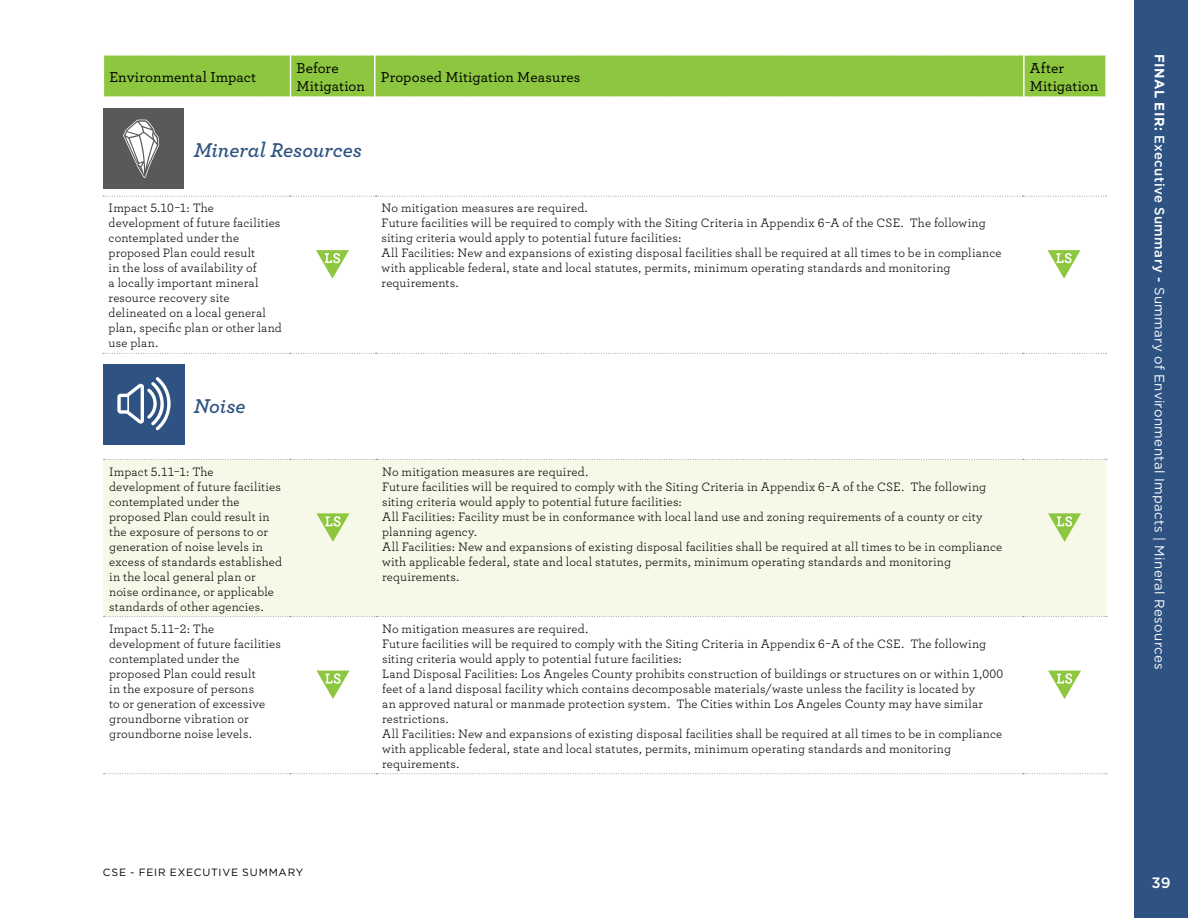
<style>
.page{position:relative;width:1188px;height:918px;background:#fff}
.page>*{position:absolute;margin:0;border:0;box-sizing:border-box;transform-origin:0 0}
.Foldout_Flap_Title_P{font:italic 600 21px "Archer";letter-spacing:-.005em;color:#2e5281}
.Cell_Heads{font:500 15px/18px "Archer";letter-spacing:.005em;color:#000}
.t1{font:500 15px "Gotham";color:#fff}
.t2{font:13.5px "Gotham";letter-spacing:.03em;color:#fff}
.Cell_content{font:12.75px/15px "Archer";letter-spacing:.015em;color:#000}
.t3{font:10.5px "Gotham";letter-spacing:.075em;color:#000}
.s1{font-weight:700}
.s2{font-weight:500}
</style>
<div class="page">
<svg style="left:103px;top:196px;width:1003px;height:1px"></svg>
<svg style="left:103px;top:353px;width:1003px;height:1px"></svg>
<svg style="left:316px;top:250px;width:33px;height:29px"></svg>
<svg style="left:1048px;top:250px;width:33px;height:29px"></svg>
<div style="left:103px;top:55px;width:1003px;height:42px;background:#8dc63f"></div>
<hr style="left:103px;top:55px;width:1px;height:41px;background:#fff">
<hr style="left:1105px;top:55px;width:2px;height:41px;background:#fff">
<div style="left:103px;top:108px;width:81px;height:81px;background:#58595b"></div>
<svg style="left:123px;top:120px;width:36px;height:58px"></svg>
<div style="left:103px;top:364px;width:81px;height:82px;background:#2e5281"></div>
<svg style="left:117px;top:377px;width:54px;height:54px"></svg>
<div style="left:103px;top:459px;width:1003px;height:158px;background:#f6f9e8"></div>
<svg style="left:104px;top:459px;width:1003px;height:1px"></svg>
<svg style="left:104px;top:773px;width:1003px;height:1px"></svg>
<svg style="left:104px;top:616px;width:1003px;height:1px"></svg>
<svg style="left:316px;top:513px;width:33px;height:29px"></svg>
<svg style="left:1048px;top:513px;width:33px;height:29px"></svg>
<svg style="left:316px;top:671px;width:33px;height:28px"></svg>
<svg style="left:1048px;top:671px;width:33px;height:28px"></svg>
<div style="left:1134px;top:0;width:54px;height:918px;background:#2e5281"></div>
<p class="Cell_Heads" style="left:109px;top:67px;width:148px">Environmental Impact</p>
<p class="Cell_Heads" style="left:297px;top:58px;width:70px">Before<br>Mitigation</p>
<p class="Cell_Heads" style="left:381px;top:67px;width:201px">Proposed Mitigation Measures</p>
<p class="Cell_Heads" style="left:1030px;top:58px;width:70px">After<br>Mitigation</p>
<p class="Foldout_Flap_Title_P" style="left:194px;top:134px;width:170px">Mineral Resources</p>
<p class="Cell_content" style="left:109px;top:200px;width:175px">Impact 5.10-1: The development of future facilities contemplated under the proposed Plan could result<br>in the loss of availability of<br>a locally important mineral resource recovery site delineated on a local general plan, specific plan or other land use plan.</p>
<p class="Cell_content" style="left:382px;top:200px;width:208px">No mitigation measures are required.</p>
<p class="Cell_content" style="left:382px;top:215px;width:606px">Future facilities will be required to comply with the Siting Criteria in Appendix 6-A of the CSE. The following siting criteria would apply to potential future facilities:</p>
<p class="Cell_content" style="left:382px;top:245px;width:621px">All Facilities: New and expansions of existing disposal facilities shall be required at all times to be in compliance with applicable federal, state and local statutes, permits, minimum operating standards and monitoring requirements.</p>
<p class="Foldout_Flap_Title_P" style="left:194px;top:390px;width:53px">Noise</p>
<p class="Cell_content" style="left:109px;top:463px;width:174px">Impact 5.11-1: The development of future facilities contemplated under the proposed Plan could result in the exposure of persons to or generation of noise levels in excess of standards established in the local general plan or noise ordinance, or applicable standards of other agencies.</p>
<p class="Cell_content" style="left:382px;top:463px;width:208px">No mitigation measures are required.</p>
<p class="Cell_content" style="left:382px;top:478px;width:606px">Future facilities will be required to comply with the Siting Criteria in Appendix 6-A of the CSE. The following siting criteria would apply to potential future facilities:</p>
<p class="Cell_content" style="left:382px;top:508px;width:602px">All Facilities: Facility must be in conformance with local land use and zoning requirements of a county or city planning agency.</p>
<p class="Cell_content" style="left:382px;top:538px;width:621px">All Facilities: New and expansions of existing disposal facilities shall be required at all times to be in compliance with applicable federal, state and local statutes, permits, minimum operating standards and monitoring requirements.</p>
<p class="Cell_content" style="left:109px;top:620px;width:173px">Impact 5.11-2: The development of future facilities contemplated under the proposed Plan could result<br>in the exposure of persons<br>to or generation of excessive groundborne vibration or groundborne noise levels.</p>
<p class="Cell_content" style="left:382px;top:620px;width:208px">No mitigation measures are required.</p>
<p class="Cell_content" style="left:382px;top:635px;width:606px">Future facilities will be required to comply with the Siting Criteria in Appendix 6-A of the CSE. The following siting criteria would apply to potential future facilities:</p>
<p class="Cell_content" style="left:382px;top:665px;width:623px">Land Disposal Facilities: Los Angeles County prohibits construction of buildings or structures on or within 1,000 feet of a land disposal facility which contains decomposable materials/waste unless the facility is located by<br>an approved natural or manmade protection system. The Cities within Los Angeles County may have similar restrictions.</p>
<p class="Cell_content" style="left:382px;top:725px;width:621px">All Facilities: New and expansions of existing disposal facilities shall be required at all times to be in compliance with applicable federal, state and local statutes, permits, minimum operating standards and monitoring requirements.</p>
<p class="t3" style="left:103px;top:866px;width:202px">CSE - FEIR EXECUTIVE SUMMARY</p>
<p class="t2" style="left:1168px;top:54px;width:617px;rotate:90deg"><span class="s1">FINAL EIR:</span> <span class="s2">Executive Summary -</span> Summary of Environmental Impacts | Mineral Resources</p>
<p class="t1" style="left:1151px;top:873px;width:21px">39</p>
</div>
